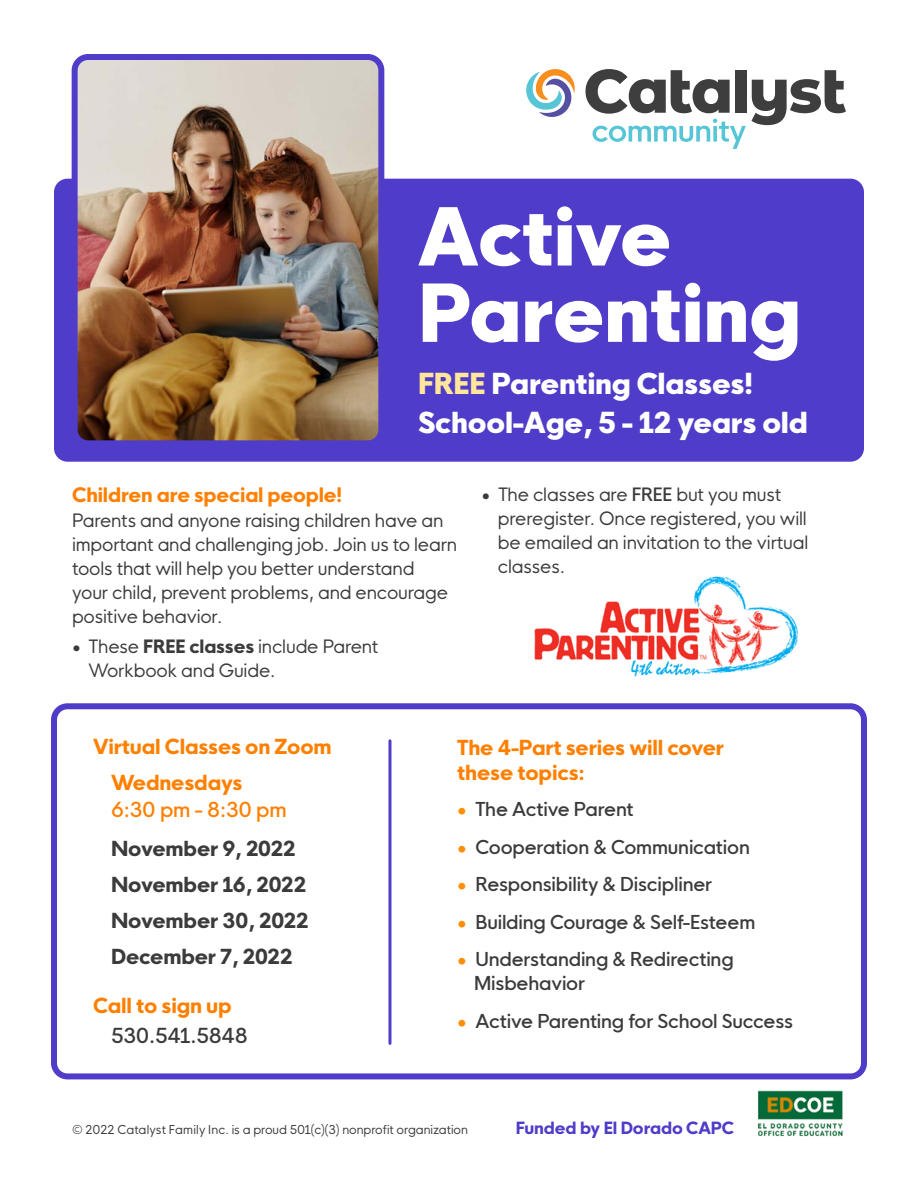
<style>
.page{position:relative;width:918px;height:1188px;background:#fff}
.page>*{position:absolute;margin:0;border:0;box-sizing:border-box;transform-origin:0 0}
.t1{font:800 77.85px/76.3px "HK Nova";letter-spacing:-.01em;color:#fff}
.t2{font:800 28.35px/39px "HK Nova";letter-spacing:-.01em;color:#fff}
.t3{font:800 20.25px/36px "HK Nova";letter-spacing:-.01em;color:#ff8000}
.t4{font:800 20.25px/36px "HK Nova";letter-spacing:-.01em;color:#3b3b3b}
.t5{font:500 20.25px "HK Nova";letter-spacing:-.015em;color:#ff8000}
.t6{font:500 20.25px "HK Nova";letter-spacing:-.015em;color:#3b3b3b}
.t7{font:800 19.5px "HK Nova";letter-spacing:-.01em;color:#ff8000}
.t8{font:500 18.75px/24px "HK Nova";letter-spacing:-.01em;color:#3b3b3b}
.t9{font:18px/24px "HK Nova";letter-spacing:-.01em;color:#3b3b3b}
.t10{font:800 16.5px "HK Nova";letter-spacing:-.01em;color:#4f3cc9}
.t11{font:12px "HK Nova";letter-spacing:-.005em;color:#3b3b3b}
.s1{color:#ffe698}
.s2{font-weight:800}
.s3{font-weight:500}
.s4{color:#ff8e07}
</style>
<div class="page">
<div style="left:54px;top:179px;width:810px;height:283px;background:#4f3cc9;border-radius:14px"></div>
<svg style="left:526px;top:69px;width:49px;height:48px"></svg>
<svg style="left:585px;top:69px;width:261px;height:80px"></svg>
<img style="left:79px;top:61px;width:298px;height:378px">
<div style="left:72px;top:54px;width:312px;height:392px;border:6px solid #4f3cc9;border-radius:13px"></div>
<img style="left:534px;top:576px;width:265px;height:101px">
<img style="left:758px;top:1090px;width:85px;height:47px">
<div style="left:51px;top:703px;width:816px;height:376px;border:6px solid #4f3cc9;border-radius:14px"></div>
<hr style="left:388px;top:741px;width:3px;height:302px;background:#4f3cc9">
<h1 class="t1" style="left:418px;top:190px;width:385px">Active<br>Parenting</h1>
<h2 class="t2" style="left:418px;top:361px;width:391px"><span class="s1">FREE</span> Parenting Classes!<br>School-Age, 5 - 12 years old</h2>
<p class="t7" style="left:72px;top:478px;width:272px">Children are special people!</p>
<p class="t9" style="left:72px;top:507px;width:387px">Parents and anyone raising children have an important and challenging job. Join us to learn tools that will help you better understand<br>your child, prevent problems, and encourage positive behavior.</p>
<p class="t9" style="left:89px;top:633px;width:291px;text-indent:-17px">• These <span class="s2">FREE classes</span> include Parent<br>Workbook and Guide.</p>
<p class="t9" style="left:498px;top:480px;width:312px;text-indent:-17px">• The classes are <span class="s3">FREE</span> but you must preregister. Once registered, you will be emailed an invitation to the virtual classes.</p>
<p class="t3" style="left:111px;top:727px;width:222px;text-indent:-18px">Virtual Classes on Zoom<br>Wednesdays</p>
<p class="t5" style="left:111px;top:793px;width:177px">6:30 pm - 8:30 pm</p>
<p class="t4" style="left:111px;top:829px;width:199px">November 9, 2022<br>November 16, 2022<br>November 30, 2022<br>December 7, 2022</p>
<p class="t3" style="left:93px;top:986px;width:140px">Call to sign up</p>
<p class="t6" style="left:111px;top:1019px;width:138px">530.541.5848</p>
<p class="t3" style="left:457px;top:732px;width:268px;line-height:25.5px">The 4-Part series will cover these topics:</p>
<p class="t8" style="left:457px;top:795px;width:178px"><span class="s4">•</span> The Active Parent</p>
<p class="t8" style="left:457px;top:832px;width:294px"><span class="s4">•</span> Cooperation &amp; Communication</p>
<p class="t8" style="left:457px;top:870px;width:256px"><span class="s4">•</span> Responsibility &amp; Discipliner</p>
<p class="t8" style="left:457px;top:907px;width:300px"><span class="s4">•</span> Building Courage &amp; Self-Esteem</p>
<p class="t8" style="left:474px;top:945px;width:261px;text-indent:-17px"><span class="s4">•</span> Understanding &amp; Redirecting<br>Misbehavior</p>
<p class="t8" style="left:457px;top:1006px;width:337px"><span class="s4">•</span> Active Parenting for School Success</p>
<p class="t11" style="left:72px;top:1119px;width:398px">© 2022 Catalyst Family Inc. is a proud 501(c)(3) nonprofit organization</p>
<p class="t10" style="left:516px;top:1114px;width:220px">Funded by El Dorado CAPC</p>
</div>
